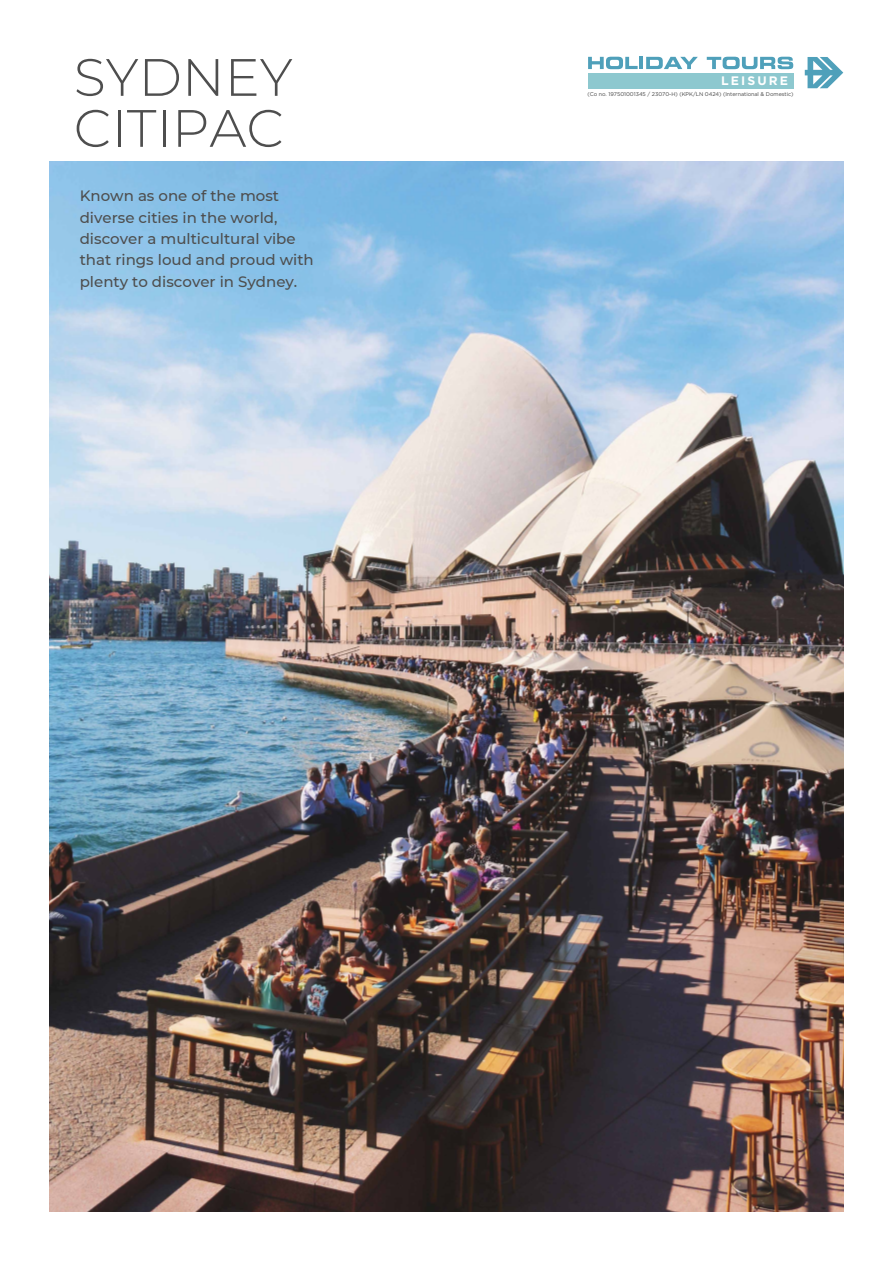
<style>
.page{position:relative;width:893px;height:1263px;background:#fff}
.page>*{position:absolute;margin:0;border:0;box-sizing:border-box;transform-origin:0 0}
.t1{font:300 52.5px/51px "Montserrat";color:#4e4e4e}
.t2{font:500 15px/21.5px "Montserrat";color:#4e4e4e}
.t3{font:700 12.3px "Gotham";letter-spacing:.17em;color:#fff}
.t4{font:5.4px "Gotham";letter-spacing:-.005em;color:#404040}
</style>
<div class="page">
<img style="left:50px;top:161px;width:793px;height:1050px">
<svg style="left:805px;top:57px;width:38px;height:31px"></svg>
<svg style="left:588px;top:57px;width:50px;height:12px"></svg>
<hr style="left:639px;top:57px;width:4px;height:12px;background:#4fa0ba">
<svg style="left:646px;top:57px;width:52px;height:12px"></svg>
<svg style="left:707px;top:57px;width:86px;height:12px"></svg>
<div style="left:588px;top:73px;width:205px;height:15px;background:#8dc8cf"></div>
<h1 class="t1" style="left:74px;top:52px;width:220px">SYDNEY<br>CITIPAC</h1>
<p class="t2" style="left:80px;top:186px;width:236px">Known as one of the most diverse cities in the world, discover a multicultural vibe that rings loud and proud with plenty to discover in Sydney.</p>
<p class="t3" style="left:721px;top:75px;width:68px">LEISURE</p>
<p class="t4" style="left:587px;top:92px;width:208px">(Co no. 197501001345 / 23070-H) (KPK/LN 0424) (International &amp; Domestic)</p>
</div>
